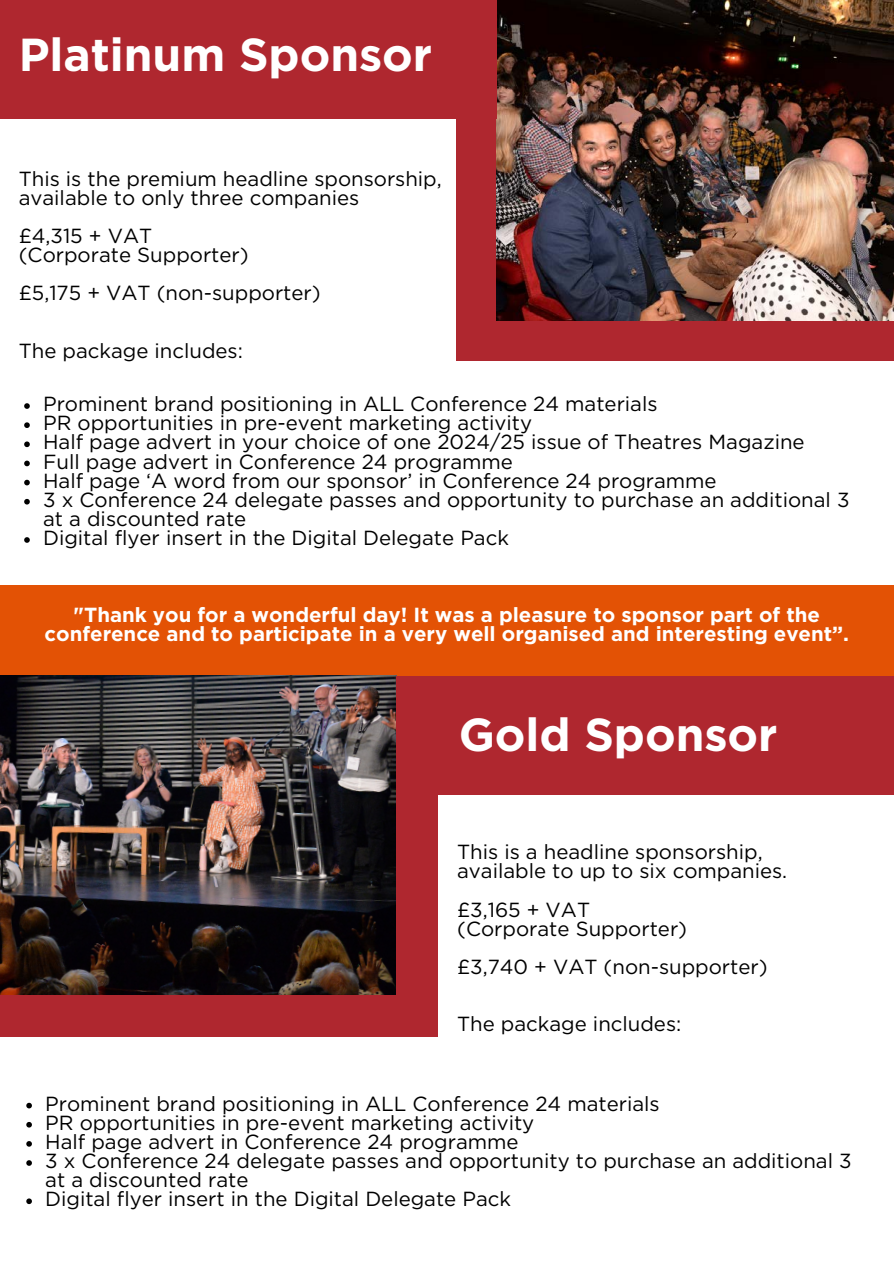
<style>
.page{position:relative;width:894px;height:1264px;background:#fff}
.page>*{position:absolute;margin:0;border:0;box-sizing:border-box;transform-origin:0 0}
.t1{font:700 46.2px "Gotham";color:#fff}
.t2{font:20.4px/19.2px "Gotham";color:#000}
.t3{font:700 20.4px/19.2px "Gotham";color:#fff;text-align:center}
</style>
<div class="page">
<div style="left:0;top:0;width:893px;height:1263px;background:#e35205"></div>
<div style="left:455px;top:88px;width:438px;height:273px;background:#af272f"></div>
<div style="left:0;top:361px;width:893px;height:224px;background:#fff"></div>
<img style="left:496px;top:0;width:397px;height:320px">
<div style="left:0;top:89px;width:455px;height:287px;background:#fff"></div>
<div style="left:0;top:1036px;width:893px;height:227px;background:#fff"></div>
<div style="left:433px;top:791px;width:460px;height:304px;background:#fff"></div>
<div style="left:0;top:0;width:496px;height:119px;background:#af272f"></div>
<div style="left:397px;top:676px;width:496px;height:118px;background:#af272f"></div>
<img style="left:0;top:676px;width:397px;height:319px">
<div style="left:397px;top:676px;width:41px;height:360px;background:#af272f"></div>
<div style="left:0;top:995px;width:438px;height:41px;background:#af272f"></div>
<svg style="left:24px;top:403px;width:6px;height:6px"></svg>
<svg style="left:24px;top:422px;width:6px;height:6px"></svg>
<svg style="left:24px;top:441px;width:6px;height:6px"></svg>
<svg style="left:24px;top:460px;width:6px;height:6px"></svg>
<svg style="left:24px;top:480px;width:6px;height:5px"></svg>
<svg style="left:24px;top:499px;width:6px;height:5px"></svg>
<svg style="left:24px;top:537px;width:6px;height:6px"></svg>
<svg style="left:26px;top:1102px;width:6px;height:6px"></svg>
<svg style="left:26px;top:1122px;width:6px;height:5px"></svg>
<svg style="left:26px;top:1141px;width:6px;height:5px"></svg>
<svg style="left:26px;top:1160px;width:6px;height:5px"></svg>
<svg style="left:26px;top:1198px;width:6px;height:6px"></svg>
<h1 class="t1" style="left:19px;top:26px;width:415px">Platinum Sponsor</h1>
<p class="t2" style="left:19px;top:169px;width:424px">This is the premium headline sponsorship, available to only three companies</p>
<p class="t2" style="left:19px;top:226px;width:231px">£4,315 + VAT (Corporate Supporter)</p>
<p class="t2" style="left:19px;top:283px;width:303px">£5,175 + VAT (non-supporter)</p>
<p class="t2" style="left:19px;top:341px;width:225px">The package includes:</p>
<p class="t2" style="left:43px;top:394px;width:807px">Prominent brand positioning in ALL Conference 24 materials<br>PR opportunities in pre-event marketing activity<br>Half page advert in your choice of one 2024/25 issue of Theatres Magazine<br>Full page advert in Conference 24 programme<br>Half page ‘A word from our sponsor’ in Conference 24 programme<br>3 x Conference 24 delegate passes and opportunity to purchase an additional 3 at a discounted rate<br>Digital flyer insert in the Digital Delegate Pack</p>
<p class="t3" style="left:45px;top:605px;width:805px">"Thank you for a wonderful day! It was a pleasure to sponsor part of the conference and to participate in a very well organised and interesting event”.</p>
<h1 class="t1" style="left:458px;top:706px;width:320px">Gold Sponsor</h1>
<p class="t2" style="left:457px;top:842px;width:331px">This is a headline sponsorship, available to up to six companies.</p>
<p class="t2" style="left:457px;top:899px;width:231px">£3,165 + VAT (Corporate Supporter)</p>
<p class="t2" style="left:457px;top:957px;width:312px">£3,740 + VAT (non-supporter)</p>
<p class="t2" style="left:457px;top:1014px;width:225px">The package includes:</p>
<p class="t2" style="left:45px;top:1093px;width:807px">Prominent brand positioning in ALL Conference 24 materials<br>PR opportunities in pre-event marketing activity<br>Half page advert in Conference 24 programme<br>3 x Conference 24 delegate passes and opportunity to purchase an additional 3 at a discounted rate<br>Digital flyer insert in the Digital Delegate Pack</p>
</div>
